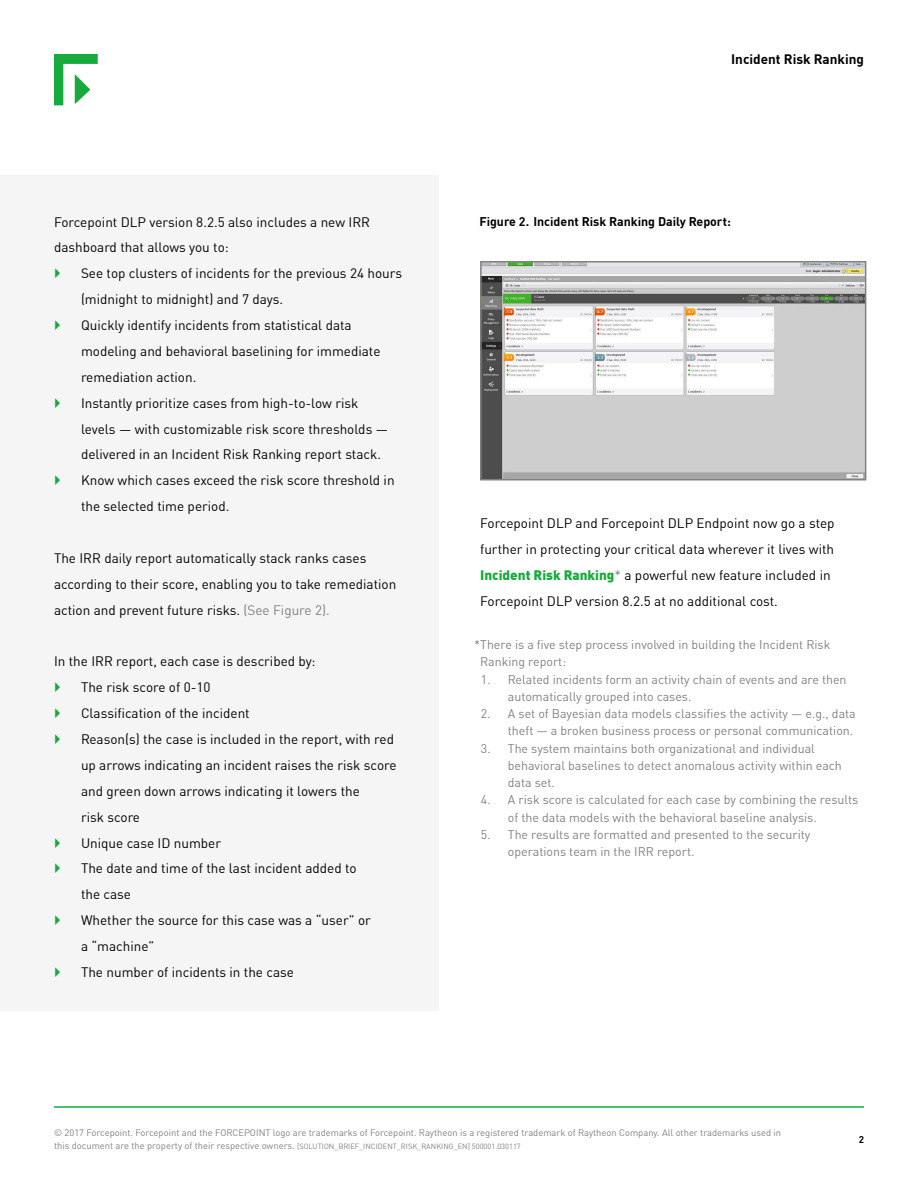
<style>
.page{position:relative;width:918px;height:1188px;background:#fff}
.page>*{position:absolute;margin:0;border:0;box-sizing:border-box;transform-origin:0 0}
.t1{font:13.5px/26px "DIN Offc Pro";color:#000}
.t2{font:700 13.5px "DIN Offc Pro";color:#000}
.t3{font:12.3px/17.2px "DIN Offc Pro";color:#828182}
.t4{font:700 12.3px "DIN Offc Pro";color:#000}
.t5{font:700 9.75px "DIN Offc Pro";color:#000}
.t6{font:9.3px "DIN Offc Pro";color:#828182}
.t7{font:7.5px "DIN Offc Pro";color:#828182}
.s1{color:#828182}
.s2{font-weight:900;color:#16ab3c}
.s3{font-size:9.3px}
</style>
<div class="page">
<svg style="left:54px;top:54px;width:44px;height:51px"></svg>
<hr style="left:54px;top:1106px;width:810px;height:2px;background:#16ab3c">
<div style="left:0;top:175px;width:439px;height:836px;background:#f5f5f5"></div>
<img style="left:483px;top:264px;width:380px;height:213px">
<div style="left:480px;top:261px;width:386px;height:219px;border:2px solid #828182"></div>
<p class="t1" style="left:54px;top:208px;width:318px">Forcepoint DLP version 8.2.5 also includes a new IRR dashboard that allows you to:</p>
<p class="t1" style="left:81px;top:260px;width:323px">See top clusters of incidents for the previous 24 hours (midnight to midnight) and 7 days.<br>Quickly identify incidents from statistical data modeling and behavioral baselining for immediate remediation action.<br>Instantly prioritize cases from high-to-low risk<br>levels — with customizable risk score thresholds — delivered in an Incident Risk Ranking report stack.<br>Know which cases exceed the risk score threshold in the selected time period.</p>
<p class="t1" style="left:54px;top:544px;width:344px">The IRR daily report automatically stack ranks cases according to their score, enabling you to take remediation action and prevent future risks. <span class="s1">(See Figure 2).</span></p>
<p class="t1" style="left:81px;top:648px;width:317px;text-indent:-27px">In the IRR report, each case is described by:<br>The risk score of 0-10<br>Classification of the incident<br>Reason(s) the case is included in the report, with red up arrows indicating an incident raises the risk score and green down arrows indicating it lowers the<br>risk score<br>Unique case ID number<br>The date and time of the last incident added to<br>the case<br>Whether the source for this case was a “user” or<br>a “machine”<br>The number of incidents in the case</p>
<p class="t2" style="left:731px;top:49px;width:134px">Incident Risk Ranking</p>
<p class="t4" style="left:479px;top:212px;width:253px">Figure 2. Incident Risk Ranking Daily Report:</p>
<p class="t1" style="left:480px;top:510px;width:356px">Forcepoint DLP and Forcepoint DLP Endpoint now go a step further in protecting your critical data wherever it lives with <span class="s2">Incident Risk Ranking</span><span class="s1">*</span> a powerful new feature included in Forcepoint DLP version 8.2.5 at no additional cost.</p>
<p class="t3" style="left:480px;top:635px;width:352px;text-indent:-6px">*There is a five step process involved in building the Incident Risk<br>Ranking report:</p>
<p class="t3" style="left:508px;top:670px;width:340px;text-indent:-27px">1. Related incidents form an activity chain of events and are then automatically grouped into cases.</p>
<p class="t3" style="left:481px;top:704px;width:376px;text-align:right">2. A set of Bayesian data models classifies the activity — e.g., data theft — a broken business process or personal communication.</p>
<p class="t3" style="left:508px;top:739px;width:336px;text-indent:-27px">3. The system maintains both organizational and individual behavioral baselines to detect anomalous activity within each data set.</p>
<p class="t3" style="left:508px;top:791px;width:352px;text-indent:-27px">4. A risk score is calculated for each case by combining the results of the data models with the behavioral baseline analysis.</p>
<p class="t3" style="left:508px;top:825px;width:304px;text-indent:-27px">5. The results are formatted and presented to the security operations team in the IRR report.</p>
<p class="t6" style="left:54px;top:1125px;width:729px">© 2017 Forcepoint. Forcepoint and the FORCEPOINT logo are trademarks of Forcepoint. Raytheon is a registered trademark of Raytheon Company. All other trademarks used in</p>
<p class="t7" style="left:54px;top:1141px;width:468px"><span class="s3">this document are the property of their respective owners.</span> [SOLUTION_BRIEF_INCIDENT_RISK_RANKING_EN] 500001.030117</p>
<p class="t5" style="left:859px;top:1132px;width:7px">2</p>
</div>
